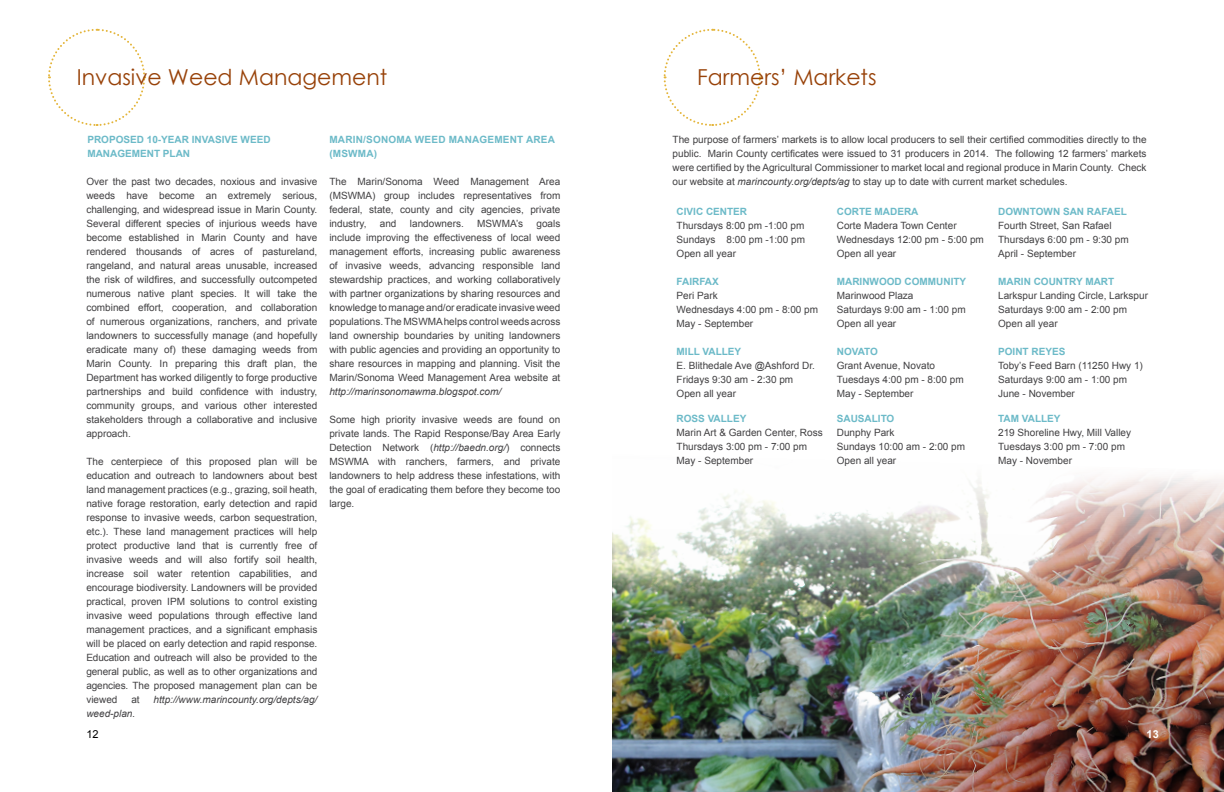
<style>
.page{position:relative;width:1224px;height:792px;background:#fff}
.page>*{position:absolute;margin:0;border:0;box-sizing:border-box;transform-origin:0 0}
.t1{font:22px "Century Gothic";color:#984209}
.t2{font:11px "Arial";color:#000}
.t3{font:700 11px "Arial";color:#fff}
.t4{font:10px/14px "Arial";color:#414042}
.t5{font:700 10px/14px "Arial";color:#6cbac8}
.t6{font:italic 10px "Arial";color:#414042}
.t7{font:700 10px/14px "Arial";letter-spacing:.02em;color:#6cbac8}
.s1{font-style:italic}
</style>
<div class="page">
<img style="left:612px;top:475px;width:612px;height:317px">
<svg style="left:48px;top:28px;width:98px;height:98px"></svg>
<svg style="left:663px;top:28px;width:99px;height:98px"></svg>
<h1 class="t1" style="left:77px;top:62px;width:312px">Invasive Weed Management</h1>
<p class="t5" style="left:87px;top:133px;width:185px">PROPOSED 10-YEAR INVASIVE WEED<br>MANAGEMENT PLAN</p>
<p class="t4" style="left:86px;top:174px;width:233px;text-align:justify">Over the past two decades, noxious and invasive weeds have become an extremely serious, challenging, and widespread issue in Marin County.<br>Several different species of injurious weeds have become established in Marin County and have rendered thousands of acres of pastureland, rangeland, and natural areas unusable, increased the risk of wildfires, and successfully outcompeted numerous native plant species. It will take the combined effort, cooperation, and collaboration of numerous organizations, ranchers, and private landowners to successfully manage (and hopefully eradicate many of) these damaging weeds from Marin County. In preparing this draft plan, the Department has worked diligently to forge productive partnerships and build confidence with industry, community groups, and various other interested stakeholders through a collaborative and inclusive approach.</p>
<p class="t4" style="left:86px;top:454px;width:233px;text-align:justify">The centerpiece of this proposed plan will be education and outreach to landowners about best land management practices (e.g., grazing, soil heath, native forage restoration, early detection and rapid response to invasive weeds, carbon sequestration, etc.). These land management practices will help protect productive land that is currently free of invasive weeds and will also fortify soil health, increase soil water retention capabilities, and encourage biodiversity. Landowners will be provided practical, proven IPM solutions to control existing invasive weed populations through effective land management practices, and a significant emphasis will be placed on early detection and rapid response.<br>Education and outreach will also be provided to the general public, as well as to other organizations and agencies. The proposed management plan can be viewed</p>
<p class="t4" style="left:131px;top:692px;width:10px">at</p>
<p class="t6" style="left:154px;top:693px;width:165px">http://www.marincounty.org/depts/ag/</p>
<p class="t6" style="left:86px;top:707px;width:50px">weed-plan.</p>
<p class="t7" style="left:329px;top:133px;width:227px">MARIN/SONOMA WEED MANAGEMENT AREA (MSWMA)</p>
<p class="t4" style="left:329px;top:174px;width:232px;text-align:justify">The Marin/Sonoma Weed Management Area (MSWMA) group includes representatives from federal, state, county and city agencies, private industry,</p>
<p class="t4" style="left:380px;top:216px;width:18px">and</p>
<p class="t4" style="left:410px;top:216px;width:55px">landowners.</p>
<p class="t4" style="left:477px;top:216px;width:47px">MSWMA’s</p>
<p class="t4" style="left:329px;top:216px;width:232px;text-align:justify;text-indent:207px">goals include improving the effectiveness of local weed management efforts, increasing public awareness of invasive weeds, advancing responsible land stewardship practices, and working collaboratively with partner organizations by sharing resources and knowledge to manage and/or eradicate invasive weed populations. The MSWMA helps control weeds across land ownership boundaries by uniting landowners with public agencies and providing an opportunity to share resources in mapping and planning. Visit the Marin/Sonoma Weed Management Area website at</p>
<p class="t6" style="left:329px;top:385px;width:173px">http://marinsonomawma.blogspot.com/</p>
<p class="t4" style="left:329px;top:412px;width:233px;text-align:justify">Some high priority invasive weeds are found on private lands. The Rapid Response/Bay Area Early Detection Network (<span class="s1">http://baedn.org/</span>) connects MSWMA with ranchers, farmers, and private landowners to help address these infestations, with the goal of eradicating them before they become too large.</p>
<h1 class="t1" style="left:697px;top:62px;width:181px">Farmers’ Markets</h1>
<p class="t4" style="left:673px;top:132px;width:475px;text-align:justify">The purpose of farmers’ markets is to allow local producers to sell their certified commodities directly to the public. Marin County certificates were issued to 31 producers in 2014. The following 12 farmers’ markets were certified by the Agricultural Commissioner to market local and regional produce in Marin County. Check our website at <span class="s1">marincounty.org/depts/ag</span> to stay up to date with current market schedules.</p>
<p class="t5" style="left:677px;top:205px;width:72px">CIVIC CENTER</p>
<p class="t4" style="left:677px;top:219px;width:130px;text-align:justify">Thursdays 8:00 pm -1:00 pm Sundays 8:00 pm -1:00 pm Open all year</p>
<p class="t5" style="left:677px;top:275px;width:44px">FAIRFAX</p>
<p class="t4" style="left:677px;top:289px;width:143px">Peri Park<br>Wednesdays 4:00 pm - 8:00 pm<br>May - September</p>
<p class="t5" style="left:677px;top:345px;width:66px">MILL VALLEY</p>
<p class="t4" style="left:677px;top:358px;width:140px">E. Blithedale Ave @Ashford Dr.<br>Fridays 9:30 am - 2:30 pm<br>Open all year</p>
<p class="t5" style="left:677px;top:412px;width:71px">ROSS VALLEY</p>
<p class="t4" style="left:677px;top:426px;width:148px">Marin Art &amp; Garden Center, Ross<br>Thursdays 3:00 pm - 7:00 pm<br>May - September</p>
<p class="t5" style="left:837px;top:205px;width:83px">CORTE MADERA</p>
<p class="t4" style="left:837px;top:219px;width:149px">Corte Madera Town Center<br>Wednesdays 12:00 pm - 5:00 pm<br>Open all year</p>
<p class="t5" style="left:837px;top:275px;width:131px">MARINWOOD COMMUNITY</p>
<p class="t4" style="left:837px;top:289px;width:130px">Marinwood Plaza<br>Saturdays 9:00 am - 1:00 pm<br>Open all year</p>
<p class="t5" style="left:837px;top:345px;width:43px">NOVATO</p>
<p class="t4" style="left:837px;top:358px;width:128px">Grant Avenue, Novato<br>Tuesdays 4:00 pm - 8:00 pm<br>May - September</p>
<p class="t5" style="left:837px;top:412px;width:59px">SAUSALITO</p>
<p class="t4" style="left:837px;top:426px;width:130px">Dunphy Park<br>Sundays 10:00 am - 2:00 pm<br>Open all year</p>
<p class="t5" style="left:998px;top:205px;width:130px">DOWNTOWN SAN RAFAEL</p>
<p class="t4" style="left:998px;top:219px;width:132px">Fourth Street, San Rafael<br>Thursdays 6:00 pm - 9:30 pm<br>April - September</p>
<p class="t5" style="left:998px;top:275px;width:118px">MARIN COUNTRY MART</p>
<p class="t4" style="left:998px;top:289px;width:151px">Larkspur Landing Circle, Larkspur<br>Saturdays 9:00 am - 2:00 pm<br>Open all year</p>
<p class="t5" style="left:998px;top:345px;width:69px">POINT REYES</p>
<p class="t4" style="left:998px;top:358px;width:146px">Toby’s Feed Barn (11250 Hwy 1)<br>Saturdays 9:00 am - 1:00 pm<br>June - November</p>
<p class="t5" style="left:998px;top:412px;width:64px">TAM VALLEY</p>
<p class="t4" style="left:998px;top:426px;width:135px">219 Shoreline Hwy, Mill Valley<br>Tuesdays 3:00 pm - 7:00 pm<br>May - November</p>
<p class="t2" style="left:86px;top:727px;width:14px">12</p>
<p class="t3" style="left:1147px;top:726px;width:14px">13</p>
</div>
